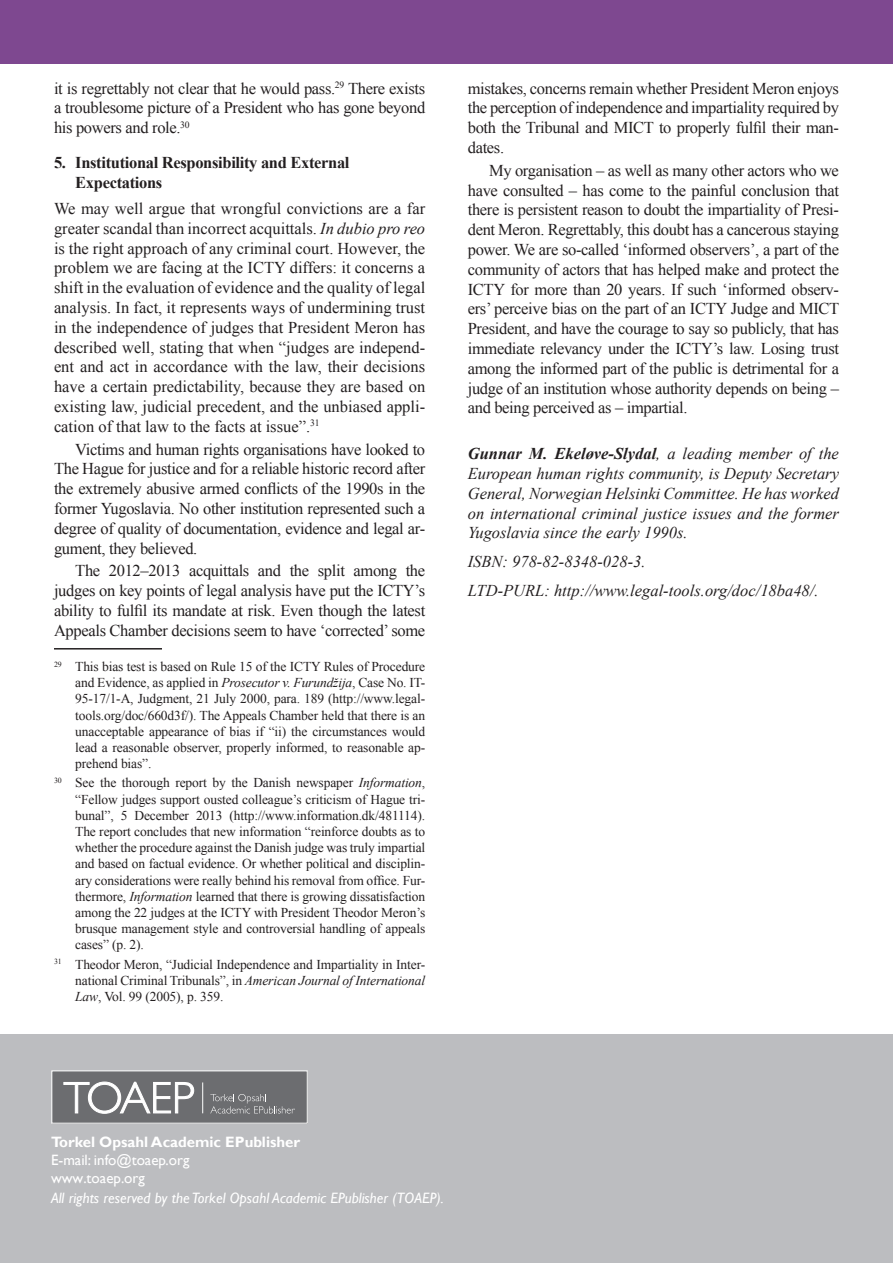
<style>
.page{position:relative;width:893px;height:1263px;background:#fff}
.page>*{position:absolute;margin:0;border:0;box-sizing:border-box;transform-origin:0 0}
.Second_Paragraph{font:16.5px/19.8px "Times New Roman";letter-spacing:-.02em;color:#231f20;text-align:justify}
.Para_first{font:16.5px/19.8px "Times New Roman";color:#231f20;text-align:justify}
.t1{font:italic 16.5px/19.8px "Times New Roman";color:#231f20;text-align:justify}
.Heading_1{font:700 16.5px/19.8px "Times New Roman";letter-spacing:-.02em;color:#231f20}
.t2{font:italic 15px "Gill Sans";color:#fff}
.t3{font:15px/18px "Gill Sans";color:#fff}
.t4{font:700 15px "Gill Sans";color:#fff}
.FICHL_PB_Footnote{font:13.5px/16.2px "Times New Roman";letter-spacing:-.01em;color:#231f20;text-align:justify}
.s1{font-style:italic}
.s2{font-weight:700}
</style>
<div class="page">
<div style="left:0;top:1035px;width:893px;height:228px;background:#bcbdc0"></div>
<div style="left:0;top:0;width:893px;height:64px;background:#7e4890"></div>
<svg style="left:53px;top:1072px;width:253px;height:50px;background:#7d7d80"></svg>
<hr style="left:202px;top:1082px;width:1px;height:31px;background:#fff">
<div style="left:51px;top:1070px;width:257px;height:54px;border:1px solid #fff"></div>
<hr style="left:54px;top:648px;width:108px;height:1px;background:#231f20">
<p class="Second_Paragraph" style="left:54px;top:78px;width:373px">it is regrettably not clear that he would pass.<sup>29</sup> There exists a troublesome picture of a President who has gone beyond his powers and role.<sup>30</sup></p>
<p class="Heading_1" style="left:75px;top:152px;width:276px;text-indent:-21px">5. Institutional Responsibility and External<br>Expectations</p>
<p class="Para_first" style="left:54px;top:198px;width:373px">We may well argue that wrongful convictions are a far greater scandal than incorrect acquittals. <span class="s1">In dubio pro reo </span>is the right approach of any criminal court. However, the problem we are facing at the ICTY differs: it concerns a shift in the evaluation of evidence and the quality of legal analysis. In fact, it represents ways of undermining trust in the independence of judges that President Meron has described well, stating that when “judges are independ&shy;ent and act in accordance with the law, their decisions have a certain predictability, because they are based on existing law, judicial precedent, and the unbiased appli&shy;cation of that law to the facts at issue”.<sup>31</sup></p>
<p class="Second_Paragraph" style="left:54px;top:439px;width:373px;text-indent:21px">Victims and human rights organisations have looked to The Hague for justice and for a reliable historic record after the extremely abusive armed conflicts of the 1990s in the former Yugoslavia. No other institution represented such a degree of quality of documentation, evidence and legal ar&shy;gument, they believed.</p>
<p class="Second_Paragraph" style="left:54px;top:561px;width:373px;text-indent:21px">The 2012–2013 acquittals and the split among the judges on key points of legal analysis have put the ICTY’s ability to fulfil its mandate at risk. Even though the latest Appeals Chamber decisions seem to have ‘corrected’ some</p>
<p class="FICHL_PB_Footnote" style="left:75px;top:658px;width:352px;text-indent:-21px"><sup>29</sup> This bias test is based on Rule 15 of the ICTY Rules of Procedure and Evidence, as applied in <span class="s1">Prosecutor v. Furundžija</span>, Case No. IT-95-17/1-A, Judgment, 21 July 2000, para. 189 (http://www.legal&shy;tools.org/doc/660d3f/). The Appeals Chamber held that there is an unacceptable appearance of bias if “ii) the circumstances would lead a reasonable observer, properly informed, to reasonable ap&shy;prehend bias”.</p>
<p class="FICHL_PB_Footnote" style="left:75px;top:774px;width:352px;text-indent:-21px"><sup>30</sup> See the thorough report by the Danish newspaper <span class="s1">Information</span>, “Fellow judges support ousted colleague’s criticism of Hague tri&shy;bunal”, 5 December 2013 (http://www.information.dk/481114).<br>The report concludes that new information “reinforce doubts as to whether the procedure against the Danish judge was truly impartial and based on factual evidence. Or whether political and disciplin&shy;ary considerations were really behind his removal from office. Fur&shy;thermore, <span class="s1">Information</span> learned that there is growing dissatisfaction among the 22 judges at the ICTY with President Theodor Meron’s brusque management style and controversial handling of appeals cases” (p. 2).</p>
<p class="FICHL_PB_Footnote" style="left:75px;top:956px;width:351px;text-indent:-21px"><sup>31</sup> Theodor Meron, “Judicial Independence and Impartiality in Inter&shy;national Criminal Tribunals”, in <span class="s1">American Journal of International Law</span>, Vol. 99 (2005), p. 359.</p>
<p class="Second_Paragraph" style="left:468px;top:78px;width:373px">mistakes, concerns remain whether President Meron enjoys the perception of independence and impartiality required by both the Tribunal and MICT to properly fulfil their man&shy;dates.</p>
<p class="Second_Paragraph" style="left:468px;top:160px;width:373px;text-indent:21px">My organisation – as well as many other actors who we have consulted – has come to the painful conclusion that there is persistent reason to doubt the impartiality of Presi&shy;dent Meron. Regrettably, this doubt has a cancerous staying power. We are so-called ‘informed observers’, a part of the community of actors that has helped make and protect the ICTY for more than 20 years. If such ‘informed observ&shy;ers’ perceive bias on the part of an ICTY Judge and MICT President, and have the courage to say so publicly, that has immediate relevancy under the ICTY’s law. Losing trust among the informed part of the public is detrimental for a judge of an institution whose authority depends on being – and being perceived as – impartial.</p>
<p class="t1" style="left:468px;top:443px;width:373px"><span class="s2">Gunnar M. Ekeløve-Slydal</span>, a leading member of the European human rights community, is Deputy Secretary General, Norwegian Helsinki Committee. He has worked on international criminal justice issues and the former Yugoslavia since the early 1990s.</p>
<p class="t1" style="left:468px;top:551px;width:179px">ISBN: 978-82-8348-028-3.</p>
<p class="t1" style="left:468px;top:580px;width:352px">LTD-PURL: http://www.legal-tools.org/doc/18ba48/.</p>
<p class="t4" style="left:51px;top:1133px;width:251px">Torkel Opsahl Academic EPublisher</p>
<p class="t3" style="left:51px;top:1152px;width:140px">E-mail: info@toaep.org www.toaep.org</p>
<p class="t2" style="left:51px;top:1189px;width:394px">All rights reserved by the Torkel Opsahl Academic EPublisher (TOAEP).</p>
</div>
